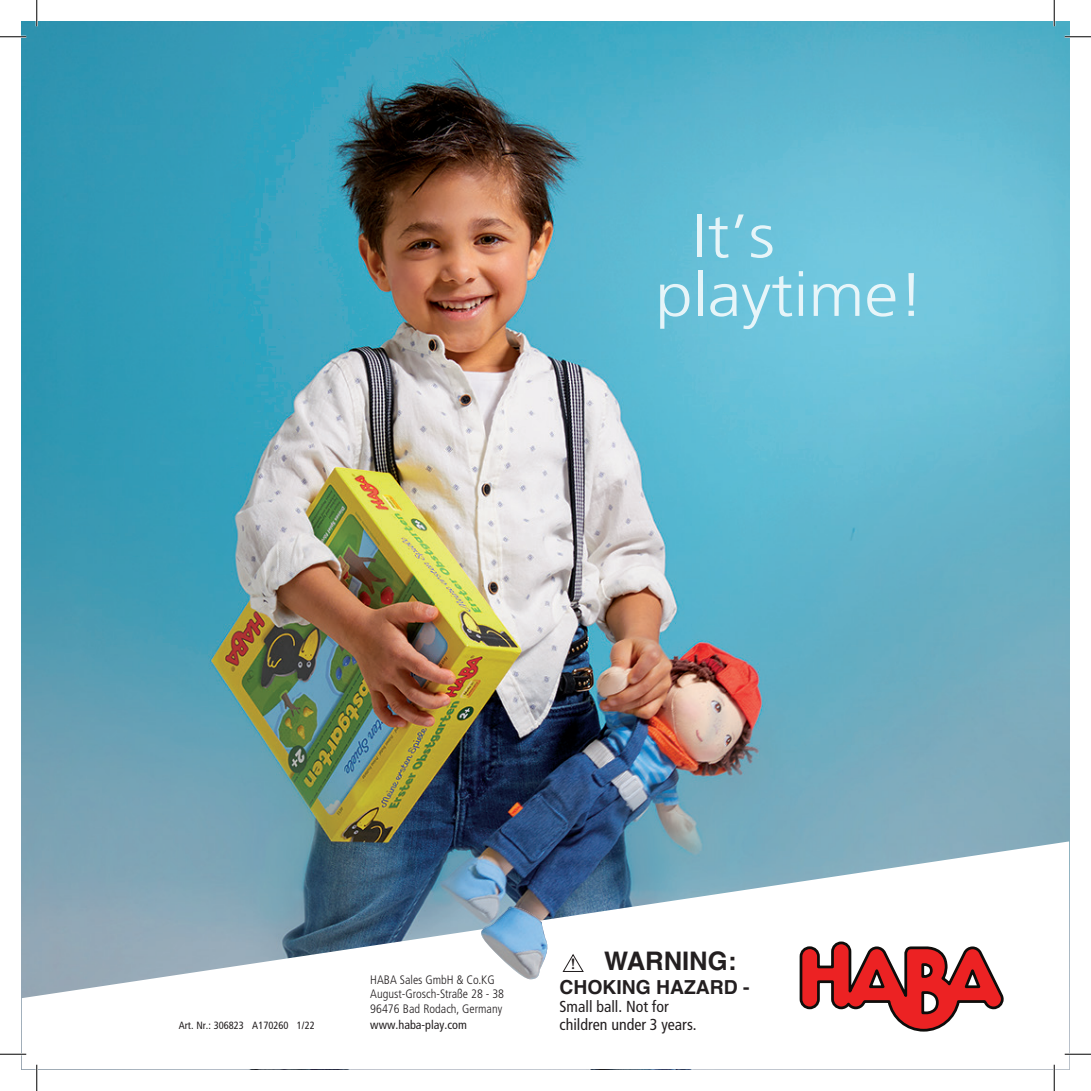
<style>
.page{position:relative;width:1091px;height:1091px;background:#fff}
.page>*{position:absolute;margin:0;border:0;box-sizing:border-box;transform-origin:0 0}
.t1{font:300 61.25px/58.6px "Frutiger LT Pro";color:#fff;scale:1.1 1}
.WARNING_G5{font:700 25.55px "Helvetica";color:#231f20}
.t2{font:700 19.25px "Helvetica";color:#231f20}
.t3{font:condensed 15.92px/17.8px "Frutiger LT Pro";color:#231f20}
.t4{font:600 14.17px "Souvenir";color:#231f20;scale:.79 1}
.Adresse_7pt{font:300 condensed 12.25px/15.8px "Frutiger LT Pro";color:#231f20}
.t5{font:condensed 10.5px "Frutiger LT Pro";color:#231f20}
.s1{font-weight:400}
</style>
<div class="page">
<img style="left:22px;top:22px;width:1047px;height:819px">
<svg style="left:22px;top:841px;width:1047px;height:214px"></svg>
<img style="left:479px;top:907px;width:71px;height:72px">
<svg style="left:799px;top:941px;width:205px;height:90px"></svg>
<svg style="left:562px;top:952px;width:22px;height:20px"></svg>
<hr style="left:0;top:36px;width:26px;height:2px;background:#fff">
<hr style="left:1064px;top:36px;width:26px;height:2px;background:#fff">
<hr style="left:0;top:1053px;width:26px;height:2px;background:#fff">
<hr style="left:1064px;top:1053px;width:26px;height:2px;background:#fff">
<hr style="left:36px;top:0;width:2px;height:26px;background:#fff">
<hr style="left:1053px;top:0;width:2px;height:26px;background:#fff">
<svg style="left:0;top:36px;width:26px;height:1px"></svg>
<svg style="left:1064px;top:36px;width:26px;height:1px"></svg>
<svg style="left:0;top:1053px;width:26px;height:1px"></svg>
<svg style="left:1064px;top:1053px;width:26px;height:1px"></svg>
<svg style="left:36px;top:0;width:1px;height:26px"></svg>
<svg style="left:36px;top:1064px;width:1px;height:26px"></svg>
<svg style="left:1053px;top:0;width:1px;height:26px"></svg>
<svg style="left:1053px;top:1064px;width:1px;height:26px"></svg>
<h1 class="t1" style="left:655px;top:207px;width:246px;text-indent:37px">It’s playtime!</h1>
<p class="t5" style="left:179px;top:1019px;width:137px">Art. Nr.: 306823 A170260 1/22</p>
<p class="Adresse_7pt" style="left:370px;top:971px;width:126px">HABA Sales GmbH &amp; Co.KG</p>
<p class="Adresse_7pt" style="left:370px;top:985px;width:135px">August-Grosch-Straße 28 - 38</p>
<p class="Adresse_7pt" style="left:370px;top:1001px;width:133px">96476 Bad Rodach, Germany <span class="s1">www.haba-play.com</span></p>
<p class="t4" style="left:571px;top:955px;width:7px">!</p>
<p class="WARNING_G5" style="left:604px;top:945px;width:134px">WARNING:</p>
<p class="t2" style="left:559px;top:975px;width:191px">CHOKING HAZARD -</p>
<p class="t3" style="left:559px;top:997px;width:139px">Small ball. Not for children under 3 years.</p>
</div>
